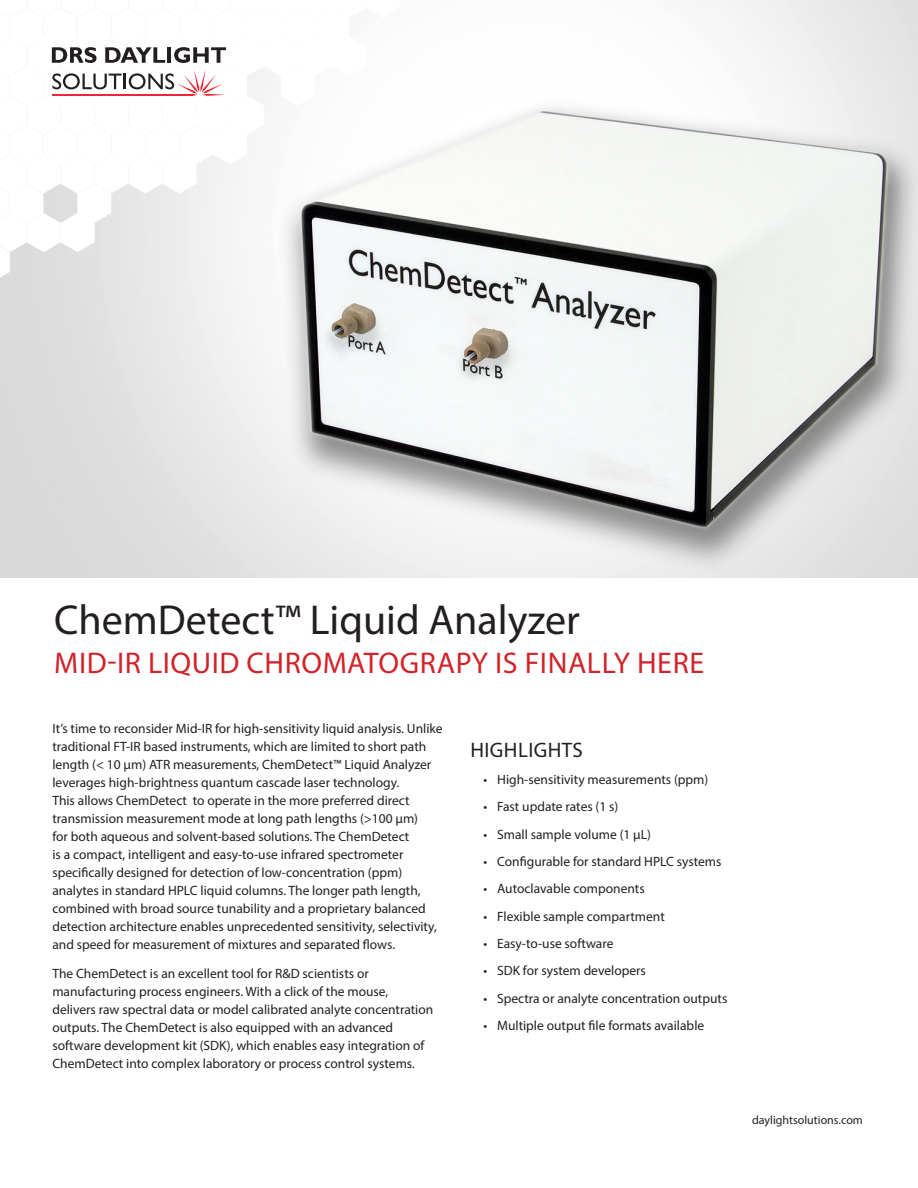
<style>
.page{position:relative;width:918px;height:1188px;background:#fff}
.page>*{position:absolute;margin:0;border:0;box-sizing:border-box;transform-origin:0 0}
.Large_Titles{font:42px "Myriad Pro";color:#231f20}
.Large_Titles-2{font:30px "Myriad Pro";letter-spacing:.02em;color:#d1232a}
.Subtitle_2{font:21px "Myriad Pro";letter-spacing:.02em;color:#231f20}
.Paragraph_text{font:13.5px/18px "Myriad Pro";color:#231f20}
.Web_URL{font:12px "Myriad Pro";color:#231f20}
</style>
<div class="page">
<img style="left:0;top:0;width:918px;height:577px">
<svg style="left:0;top:0;width:400px;height:278px"></svg>
<p class="Large_Titles" style="left:54px;top:594px;width:527px">ChemDetect™ Liquid Analyzer</p>
<p class="Large_Titles-2" style="left:54px;top:645px;width:651px">MID-IR LIQUID CHROMATOGRAPY IS FINALLY HERE</p>
<p class="Paragraph_text" style="left:52px;top:719px;width:392px">It’s time to reconsider Mid-IR for high-sensitivity liquid analysis. Unlike traditional FT-IR based instruments, which are limited to short path length (&lt; 10 µm) ATR measurements, ChemDetect™ Liquid Analyzer leverages high-brightness quantum cascade laser technology.<br>This allows ChemDetect to operate in the more preferred direct transmission measurement mode at long path lengths (&gt;100 µm)<br>for both aqueous and solvent-based solutions. The ChemDetect<br>is a compact, intelligent and easy-to-use infrared spectrometer specifically designed for detection of low-concentration (ppm) analytes in standard HPLC liquid columns. The longer path length, combined with broad source tunability and a proprietary balanced detection architecture enables unprecedented sensitivity, selectivity, and speed for measurement of mixtures and separated flows.</p>
<p class="Paragraph_text" style="left:52px;top:964px;width:382px">The ChemDetect is an excellent tool for R&amp;D scientists or manufacturing process engineers. With a click of the mouse, delivers raw spectral data or model calibrated analyte concentration outputs. The ChemDetect is also equipped with an advanced software development kit (SDK), which enables easy integration of ChemDetect into complex laboratory or process control systems.</p>
<p class="Subtitle_2" style="left:470px;top:737px;width:114px">HIGHLIGHTS</p>
<p class="Paragraph_text" style="left:484px;top:770px;width:226px">• High-sensitivity measurements (ppm)</p>
<p class="Paragraph_text" style="left:484px;top:798px;width:136px">• Fast update rates (1 s)</p>
<p class="Paragraph_text" style="left:484px;top:825px;width:169px">• Small sample volume (1 µL)</p>
<p class="Paragraph_text" style="left:484px;top:852px;width:239px">• Configurable for standard HPLC systems</p>
<p class="Paragraph_text" style="left:484px;top:880px;width:163px">• Autoclavable components</p>
<p class="Paragraph_text" style="left:484px;top:907px;width:183px">• Flexible sample compartment</p>
<p class="Paragraph_text" style="left:484px;top:934px;width:131px">• Easy-to-use software</p>
<p class="Paragraph_text" style="left:484px;top:961px;width:164px">• SDK for system developers</p>
<p class="Paragraph_text" style="left:484px;top:989px;width:245px">• Spectra or analyte concentration outputs</p>
<p class="Paragraph_text" style="left:484px;top:1016px;width:222px">• Multiple output file formats available</p>
<p class="Web_URL" style="left:752px;top:1113px;width:112px">daylightsolutions.com</p>
</div>
